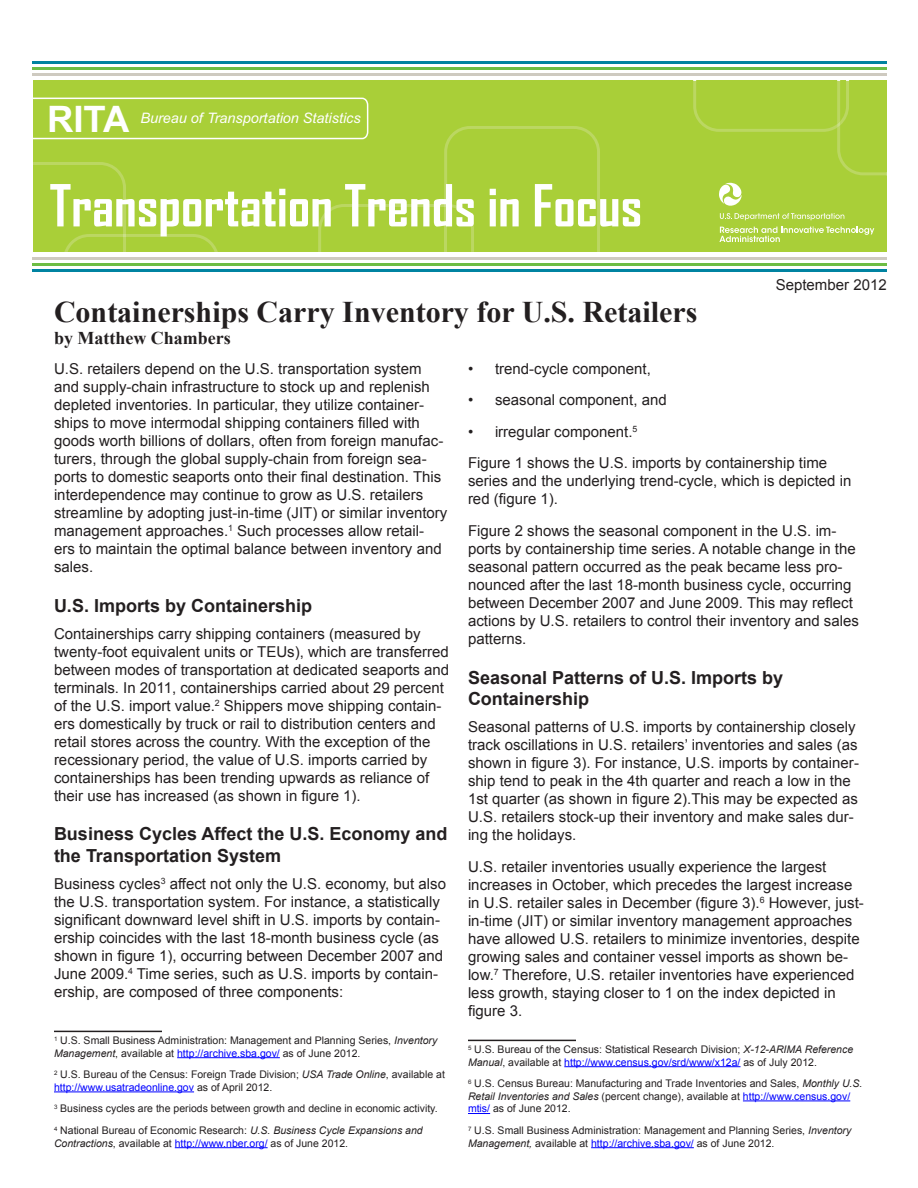
<style>
.page{position:relative;width:918px;height:1188px;background:#fff}
.page>*{position:absolute;margin:0;border:0;box-sizing:border-box;transform-origin:0 0}
.t1{font:700 55.5px "Agency FB";color:#fff}
.t2{font:700 36.6px "Arial";color:#fff}
.t3{font:700 30px "Times New Roman";color:#231f20}
.Heading_1{font:700 18px/21.6px "Arial";color:#231f20}
.t4{font:700 18px "Times New Roman";color:#231f20}
.Body{font:15px/18px "Arial";color:#231f20}
.t5{font:italic 14.4px "Arial";color:#fff}
.Footnote{font:10.5px/12.6px "Arial";color:#231f20}
.s1{font-style:italic}
.s2{color:#00f}
</style>
<div class="page">
<div style="left:33px;top:81px;width:854px;height:171px;background:#a9cf38"></div>
<svg style="left:693px;top:61px;width:194px;height:114px"></svg>
<svg style="left:33px;top:98px;width:567px;height:154px"></svg>
<hr style="left:32px;top:269px;width:854px;height:3px;background:#0083a1">
<hr style="left:32px;top:263px;width:854px;height:3px;background:#6dbd44">
<hr style="left:32px;top:257px;width:854px;height:3px;background:#cecac0">
<hr style="left:32px;top:61px;width:854px;height:3px;background:#0083a1">
<hr style="left:32px;top:67px;width:854px;height:3px;background:#6dbd44">
<hr style="left:32px;top:73px;width:854px;height:3px;background:#cecac0">
<svg style="left:719px;top:183px;width:23px;height:23px"></svg>
<svg style="left:720px;top:213px;width:124px;height:7px"></svg>
<svg style="left:719px;top:227px;width:155px;height:15px"></svg>
<hr style="left:54px;top:1031px;width:108px;height:1px;background:#231f20">
<hr style="left:177px;top:1057px;width:103px;height:1px;background:#00f">
<hr style="left:54px;top:1092px;width:140px;height:1px;background:#00f">
<hr style="left:175px;top:1147px;width:93px;height:1px;background:#00f">
<hr style="left:468px;top:1040px;width:108px;height:1px;background:#231f20">
<hr style="left:564px;top:1066px;width:177px;height:1px;background:#00f">
<hr style="left:743px;top:1101px;width:107px;height:1px;background:#00f">
<svg style="left:468px;top:1113px;width:22px;height:1px"></svg>
<hr style="left:591px;top:1147px;width:103px;height:1px;background:#00f">
<p class="t2" style="left:47px;top:95px;width:84px">RITA</p>
<p class="t5" style="left:140px;top:108px;width:222px">Bureau of Transportation Statistics</p>
<p class="t1" style="left:50px;top:171px;width:594px">Transportation Trends in Focus</p>
<p class="Body" style="left:776px;top:276px;width:112px">September 2012</p>
<p class="t3" style="left:54px;top:292px;width:645px">Containerships Carry Inventory for U.S. Retailers</p>
<p class="t4" style="left:54px;top:326px;width:178px">by Matthew Chambers</p>
<p class="Body" style="left:54px;top:360px;width:395px">U.S. retailers depend on the U.S. transportation system and supply-chain infrastructure to stock up and replenish depleted inventories. In particular, they utilize container&shy;ships to move intermodal shipping containers filled with goods worth billions of dollars, often from foreign manufac&shy;turers, through the global supply-chain from foreign sea&shy;ports to domestic seaports onto their final destination. This interdependence may continue to grow as U.S. retailers streamline by adopting just-in-time (JIT) or similar inventory management approaches.<sup>1</sup> Such processes allow retail&shy;ers to maintain the optimal balance between inventory and sales.</p>
<p class="Heading_1" style="left:54px;top:595px;width:260px">U.S. Imports by Containership</p>
<p class="Body" style="left:54px;top:624px;width:397px">Containerships carry shipping containers (measured by twenty-foot equivalent units or TEUs), which are transferred between modes of transportation at dedicated seaports and terminals. In 2011, containerships carried about 29 percent of the U.S. import value.<sup>2</sup> Shippers move shipping contain&shy;ers domestically by truck or rail to distribution centers and retail stores across the country. With the exception of the recessionary period, the value of U.S. imports carried by containerships has been trending upwards as reliance of their use has increased (as shown in figure 1).</p>
<p class="Heading_1" style="left:54px;top:824px;width:395px">Business Cycles Affect the U.S. Economy and the Transportation System</p>
<p class="Body" style="left:54px;top:875px;width:394px">Business cycles<sup>3</sup> affect not only the U.S. economy, but also the U.S. transportation system. For instance, a statistically significant downward level shift in U.S. imports by contain&shy;ership coincides with the last 18-month business cycle (as shown in figure 1), occurring between December 2007 and June 2009.<sup>4</sup> Time series, such as U.S. imports by contain&shy;ership, are composed of three components:</p>
<p class="Footnote" style="left:54px;top:1034px;width:385px"><sup>1</sup> U.S. Small Business Administration: Management and Planning Series, <span class="s1">Inventory<br>Management</span>, available at <span class="s2">http://archive.sba.gov/</span> as of June 2012.</p>
<p class="Footnote" style="left:54px;top:1068px;width:392px"><sup>2</sup> U.S. Bureau of the Census: Foreign Trade Division; <span class="s1">USA Trade Online</span>, available at <span class="s2">http://www.usatradeonline.gov</span> as of April 2012.</p>
<p class="Footnote" style="left:54px;top:1103px;width:385px"><sup>3</sup> Business cycles are the periods between growth and decline in economic activity.</p>
<p class="Footnote" style="left:54px;top:1124px;width:370px"><sup>4</sup> National Bureau of Economic Research: <span class="s1">U.S. Business Cycle Expansions and<br>Contractions</span>, available at <span class="s2">http://www.nber.org/</span> as of June 2012.</p>
<p class="Body" style="left:468px;top:360px;width:184px">• trend-cycle component,</p>
<p class="Body" style="left:468px;top:391px;width:200px">• seasonal component, and</p>
<p class="Body" style="left:468px;top:423px;width:171px">• irregular component.<sup>5</sup></p>
<p class="Body" style="left:468px;top:454px;width:385px">Figure 1 shows the U.S. imports by containership time series and the underlying trend-cycle, which is depicted in red (figure 1).</p>
<p class="Body" style="left:468px;top:522px;width:392px">Figure 2 shows the seasonal component in the U.S. im&shy;ports by containership time series. A notable change in the seasonal pattern occurred as the peak became less pro&shy;nounced after the last 18-month business cycle, occurring between December 2007 and June 2009. This may reflect actions by U.S. retailers to control their inventory and sales patterns.</p>
<p class="Heading_1" style="left:468px;top:667px;width:317px">Seasonal Patterns of U.S. Imports by<br>Containership</p>
<p class="Body" style="left:468px;top:718px;width:392px">Seasonal patterns of U.S. imports by containership closely track oscillations in U.S. retailers’ inventories and sales (as shown in figure 3). For instance, U.S. imports by container&shy;ship tend to peak in the 4th quarter and reach a low in the 1st quarter (as shown in figure 2).This may be expected as U.S. retailers stock-up their inventory and make sales dur&shy;ing the holidays.</p>
<p class="Body" style="left:468px;top:858px;width:397px">U.S. retailer inventories usually experience the largest increases in October, which precedes the largest increase in U.S. retailer sales in December (figure 3).<sup>6</sup> However, just&shy;in-time (JIT) or similar inventory management approaches have allowed U.S. retailers to minimize inventories, despite growing sales and container vessel imports as shown be&shy;low.<sup>7</sup> Therefore, U.S. retailer inventories have experienced less growth, staying closer to 1 on the index depicted in figure 3.</p>
<p class="Footnote" style="left:468px;top:1043px;width:387px"><sup>5</sup> U.S. Bureau of the Census: Statistical Research Division; <span class="s1">X-12-ARIMA Reference<br>Manual</span>, available at <span class="s2">http://www.census.gov/srd/www/x12a/</span> as of July 2012.</p>
<p class="Footnote" style="left:468px;top:1077px;width:396px"><sup>6</sup> U.S. Census Bureau: Manufacturing and Trade Inventories and Sales, <span class="s1">Monthly U.S.<br>Retail Inventories and Sales</span> (percent change), available at <span class="s2">http://www.census.gov/ mtis/</span> as of June 2012.</p>
<p class="Footnote" style="left:468px;top:1124px;width:385px"><sup>7</sup> U.S. Small Business Administration: Management and Planning Series, <span class="s1">Inventory<br>Management,</span> available at <span class="s2">http://archive.sba.gov/</span> as of June 2012.</p>
</div>
